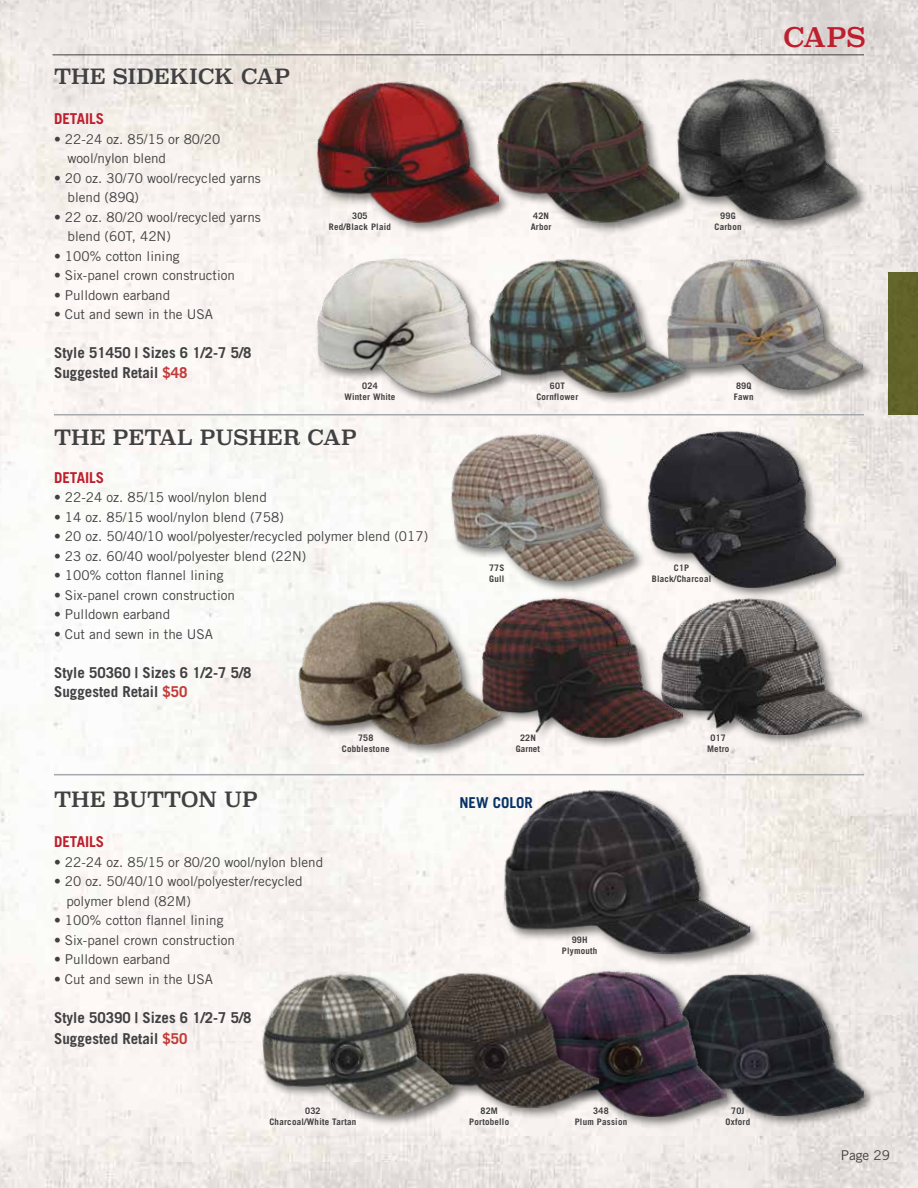
<style>
.page{position:relative;width:918px;height:1188px;background:#fff}
.page>*{position:absolute;margin:0;border:0;box-sizing:border-box;transform-origin:0 0}
.t1{font:27px "Superclarendon Rg";color:#be1e2d}
.t2{font:21px "Superclarendon Rg";color:#414042}
.t3{font:700 15px/19.5px "Trade Gothic LT Std";color:#414042}
.t4{font:700 15px "Trade Gothic LT Std";color:#be1e2d}
.t5{font:700 15px "Trade Gothic LT Std";color:#093266}
.t6{font:13.5px/19.5px "Trade Gothic LT Std";color:#414042}
.t7{font:700 9px/10.8px "Trade Gothic LT Std";letter-spacing:.025em;color:#414042;text-align:center}
.t8{font:700 9px/10.8px "Trade Gothic LT Std";color:#414042;text-align:center}
.s1{color:#c33b39}
</style>
<div class="page">
<img style="left:0;top:0;width:918px;height:1188px">
<hr style="left:52px;top:54px;width:812px;height:1px;background:#414042">
<div style="left:665px;top:257px;width:210px;height:145px;background:#000;opacity:.5"></div>
<img style="left:687px;top:255px;width:177px;height:139px">
<div style="left:487px;top:257px;width:211px;height:148px;background:#000;opacity:.5"></div>
<img style="left:501px;top:255px;width:186px;height:142px">
<div style="left:675px;top:76px;width:194px;height:156px;background:#000;opacity:.5"></div>
<img style="left:675px;top:75px;width:183px;height:150px">
<div style="left:315px;top:256px;width:198px;height:150px;background:#000;opacity:.5"></div>
<img style="left:315px;top:255px;width:186px;height:142px">
<div style="left:495px;top:79px;width:197px;height:156px;background:#000;opacity:.5"></div>
<img style="left:500px;top:78px;width:180px;height:148px">
<div style="left:315px;top:79px;width:196px;height:156px;background:#000;opacity:.5"></div>
<img style="left:315px;top:78px;width:185px;height:148px">
<div style="left:645px;top:428px;width:203px;height:172px;background:#000;opacity:.5"></div>
<img style="left:648px;top:431px;width:188px;height:156px">
<div style="left:449px;top:432px;width:197px;height:162px;background:#000;opacity:.5"></div>
<img style="left:449px;top:430px;width:186px;height:156px">
<div style="left:658px;top:595px;width:216px;height:152px;background:#000;opacity:.5"></div>
<img style="left:694px;top:598px;width:167px;height:137px">
<div style="left:479px;top:595px;width:215px;height:155px;background:#000;opacity:.5"></div>
<img style="left:503px;top:598px;width:179px;height:140px">
<hr style="left:54px;top:414px;width:810px;height:1px;background:#a7a9ac">
<hr style="left:54px;top:774px;width:810px;height:1px;background:#a7a9ac">
<div style="left:671px;top:971px;width:205px;height:158px;background:#000;opacity:.5"></div>
<img style="left:739px;top:974px;width:126px;height:143px">
<div style="left:529px;top:968px;width:210px;height:161px;background:#000;opacity:.5"></div>
<img style="left:529px;top:967px;width:198px;height:155px">
<div style="left:393px;top:971px;width:219px;height:149px;background:#000;opacity:.5"></div>
<img style="left:464px;top:973px;width:136px;height:135px">
<div style="left:502px;top:788px;width:260px;height:179px;background:#000;opacity:.5"></div>
<img style="left:504px;top:789px;width:247px;height:166px">
<div style="left:260px;top:972px;width:204px;height:156px;background:#000;opacity:.5"></div>
<img style="left:260px;top:970px;width:194px;height:151px">
<div style="left:296px;top:599px;width:217px;height:158px;background:#000;opacity:.5"></div>
<img style="left:291px;top:589px;width:212px;height:170px">
<div style="left:888px;top:272px;width:30px;height:143px;background:#616429"></div>
<h2 class="t2" style="left:54px;top:64px;width:238px">THE SIDEKICK CAP</h2>
<p class="t4" style="left:54px;top:110px;width:52px">DETAILS</p>
<p class="t6" style="left:68px;top:129px;width:154px;text-indent:-14px">• 22-24 oz. 85/15 or 80/20 wool/nylon blend</p>
<p class="t6" style="left:68px;top:168px;width:195px;text-indent:-14px">• 20 oz. 30/70 wool/recycled yarns blend (89Q)</p>
<p class="t6" style="left:68px;top:207px;width:195px;text-indent:-14px">• 22 oz. 80/20 wool/recycled yarns blend (60T, 42N)</p>
<p class="t6" style="left:54px;top:246px;width:127px">• 100% cotton lining</p>
<p class="t6" style="left:54px;top:265px;width:183px">• Six-panel crown construction</p>
<p class="t6" style="left:54px;top:285px;width:118px">• Pulldown earband</p>
<p class="t6" style="left:54px;top:304px;width:160px">• Cut and sewn in the USA</p>
<p class="t3" style="left:54px;top:343px;width:199px">Style 51450 | Sizes 6 1/2-7 5/8<br>Suggested Retail <span class="s1">$48</span></p>
<p class="t7" style="left:329px;top:210px;width:64px">305<br>Red/Black Plaid</p>
<p class="t7" style="left:344px;top:380px;width:52px">024<br>Winter White</p>
<h2 class="t2" style="left:54px;top:425px;width:304px">THE PETAL PUSHER CAP</h2>
<p class="t4" style="left:54px;top:468px;width:52px">DETAILS</p>
<p class="t6" style="left:54px;top:487px;width:214px">• 22-24 oz. 85/15 wool/nylon blend</p>
<p class="t6" style="left:54px;top:507px;width:231px">• 14 oz. 85/15 wool/nylon blend (758)</p>
<p class="t6" style="left:54px;top:526px;width:376px">• 20 oz. 50/40/10 wool/polyester/recycled polymer blend (017)</p>
<p class="t6" style="left:54px;top:546px;width:254px">• 23 oz. 60/40 wool/polyester blend (22N)</p>
<p class="t6" style="left:54px;top:565px;width:171px">• 100% cotton flannel lining</p>
<p class="t6" style="left:54px;top:585px;width:183px">• Six-panel crown construction</p>
<p class="t6" style="left:54px;top:604px;width:118px">• Pulldown earband</p>
<p class="t6" style="left:54px;top:624px;width:160px">• Cut and sewn in the USA</p>
<p class="t3" style="left:54px;top:662px;width:199px">Style 50360 | Sizes 6 1/2-7 5/8<br>Suggested Retail <span class="s1">$50</span></p>
<h2 class="t2" style="left:54px;top:787px;width:205px">THE BUTTON UP</h2>
<p class="t4" style="left:54px;top:833px;width:52px">DETAILS</p>
<p class="t6" style="left:54px;top:852px;width:271px">• 22-24 oz. 85/15 or 80/20 wool/nylon blend</p>
<p class="t6" style="left:66px;top:871px;width:238px;text-indent:-12px">• 20 oz. 50/40/10 wool/polyester/recycled polymer blend (82M)</p>
<p class="t6" style="left:54px;top:910px;width:171px">• 100% cotton flannel lining</p>
<p class="t6" style="left:54px;top:930px;width:183px">• Six-panel crown construction</p>
<p class="t6" style="left:54px;top:949px;width:118px">• Pulldown earband</p>
<p class="t6" style="left:54px;top:969px;width:160px">• Cut and sewn in the USA</p>
<p class="t3" style="left:54px;top:1007px;width:199px;line-height:21px">Style 50390 | Sizes 6 1/2-7 5/8<br>Suggested Retail <span class="s1">$50</span></p>
<p class="t7" style="left:342px;top:732px;width:49px">758<br>Cobblestone</p>
<p class="t7" style="left:531px;top:210px;width:22px;text-align:left">42N<br>Arbor</p>
<p class="t7" style="left:714px;top:210px;width:29px">99G<br>Carbon</p>
<p class="t7" style="left:536px;top:380px;width:44px">60T<br>Cornflower</p>
<p class="t7" style="left:734px;top:380px;width:21px;text-align:left">89Q<br>Fawn</p>
<p class="t7" style="left:489px;top:562px;width:17px;text-align:left">77S<br>Gull</p>
<p class="t7" style="left:652px;top:562px;width:61px">C1P<br>Black/Charcoal</p>
<p class="t8" style="left:516px;top:732px;width:26px">22N<br>Garnet</p>
<p class="t7" style="left:707px;top:732px;width:24px">017<br>Metro</p>
<p class="t5" style="left:459px;top:793px;width:75px">NEW COLOR</p>
<p class="t7" style="left:562px;top:934px;width:37px">99H<br>Plymouth</p>
<p class="t7" style="left:269px;top:1106px;width:89px">032<br>Charcoal/White Tartan</p>
<p class="t7" style="left:726px;top:1106px;width:26px">70J<br>Oxford</p>
<p class="t7" style="left:469px;top:1106px;width:42px">82M<br>Portobello</p>
<p class="t7" style="left:575px;top:1106px;width:54px">348<br>Plum Passion</p>
<h1 class="t1" style="left:783px;top:21px;width:83px">CAPS</h1>
<p class="t6" style="left:841px;top:1145px;width:51px">Page 29</p>
</div>
